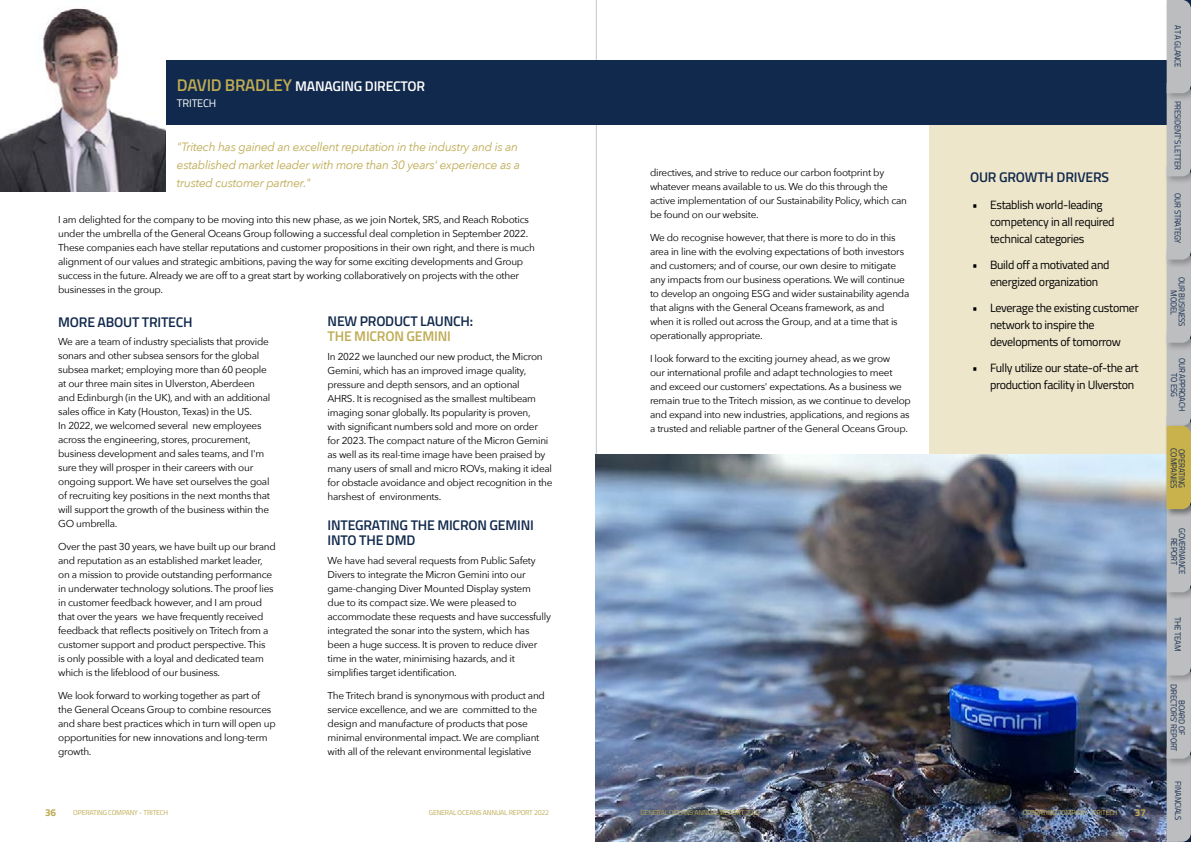
<style>
.page{position:relative;width:1191px;height:842px;background:#fff}
.page>*{position:absolute;margin:0;border:0;box-sizing:border-box;transform-origin:0 0}
.Mini_SubHeading{font:600 14px/15px "Titillium Web";letter-spacing:-.015em;color:#11294c}
.Subheading_Navy{font:600 14px "Titillium Web";letter-spacing:-.015em;color:#fff}
.Mini_SubHeading-2{font:600 14px "Titillium Web";letter-spacing:-.015em;color:#beab53}
.t1{font:12px/17px "Titillium Web";letter-spacing:-.025em;color:#000}
.Pull_Quote{font:italic 12px/18px "Avenir Next";letter-spacing:-.025em;color:#beab53}
.Mini_SubHeading_GOLD{font:11px "Titillium Web";letter-spacing:-.015em;color:#fff}
.Body_Text{font:10px/14px "Avenir Next";letter-spacing:-.025em;color:#000}
.t2{font:700 10px "Titillium Web";color:#beab53}
.t3{font:8.6px/8px "Titillium Web";letter-spacing:-.015em;color:#11294c;text-align:center;scale:.92 1}
.t4{font:7px "Titillium Web";letter-spacing:-.025em;color:#beab53}
.s1{font-size:17px;color:#beab53}
</style>
<div class="page">
<div style="left:929px;top:82px;width:262px;height:760px;background:#eee6cb"></div>
<hr style="left:596px;top:0;width:1px;height:841px;background:#c5c4ce">
<img style="left:595px;top:454px;width:569px;height:388px">
<div style="left:0;top:60px;width:1191px;height:65px;background:#11294c"></div>
<div style="left:1164px;top:746px;width:27px;height:96px;background:#000;opacity:.25"></div>
<div style="left:1164px;top:663px;width:27px;height:104px;background:#000;opacity:.25"></div>
<div style="left:1164px;top:580px;width:27px;height:104px;background:#000;opacity:.25"></div>
<div style="left:1164px;top:497px;width:27px;height:104px;background:#000;opacity:.25"></div>
<div style="left:1164px;top:81px;width:27px;height:104px;background:#000;opacity:.25"></div>
<div style="left:1164px;top:0;width:27px;height:102px;background:#000;opacity:.25"></div>
<div style="left:1164px;top:424px;width:27px;height:94px;background:#000;opacity:.25"></div>
<svg style="left:1166px;top:0;width:25px;height:842px;background:#b8b8b2"></svg>
<img style="left:0;top:8px;width:166px;height:184px">
<p class="Subheading_Navy" style="left:177px;top:76px;width:250px"><span class="s1">DAVID BRADLEY</span> MANAGING DIRECTOR</p>
<p class="Mini_SubHeading_GOLD" style="left:177px;top:95px;width:41px">TRITECH</p>
<p class="Pull_Quote" style="left:177px;top:137px;width:345px">"Tritech has gained an excellent reputation in the industry and is an established market leader with more than 30 years' experience as a trusted customer partner."</p>
<p class="Body_Text" style="left:58px;top:212px;width:478px">I am delighted for the company to be moving into this new phase, as we join Nortek, SRS, and Reach Robotics under the umbrella of the General Oceans Group following a successful deal completion in September 2022.<br>These companies each have stellar reputations and customer propositions in their own right, and there is much alignment of our values and strategic ambitions, paving the way for some exciting developments and Group success in the future. Already we are off to a great start by working collaboratively on projects with the other businesses in the group.</p>
<p class="Mini_SubHeading" style="left:58px;top:314px;width:136px">MORE ABOUT TRITECH</p>
<p class="Body_Text" style="left:58px;top:334px;width:214px">We are a team of industry specialists that provide sonars and other subsea sensors for the global subsea market; employing more than 60 people at our three main sites in Ulverston, Aberdeen and Edinburgh (in the UK), and with an additional sales office in Katy (Houston, Texas) in the US.<br>In 2022, we welcomed several new employees across the engineering, stores, procurement, business development and sales teams, and I'm sure they will prosper in their careers with our ongoing support. We have set ourselves the goal of recruiting key positions in the next months that will support the growth of the business within the GO umbrella.</p>
<p class="Body_Text" style="left:58px;top:539px;width:219px">Over the past 30 years, we have built up our brand and reputation as an established market leader, on a mission to provide outstanding performance in underwater technology solutions. The proof lies in customer feedback however, and I am proud that over the years we have frequently received feedback that reflects positively on Tritech from a customer support and product perspective. This<br>is only possible with a loyal and dedicated team which is the lifeblood of our business.</p>
<p class="Body_Text" style="left:58px;top:688px;width:219px">We look forward to working together as part of the General Oceans Group to combine resources and share best practices which in turn will open up opportunities for new innovations and long-term growth.</p>
<p class="Mini_SubHeading" style="left:328px;top:313px;width:147px">NEW PRODUCT LAUNCH:</p>
<p class="Mini_SubHeading-2" style="left:328px;top:326px;width:125px">THE MICRON GEMINI</p>
<p class="Body_Text" style="left:327px;top:349px;width:226px">In 2022 we launched our new product, the Micron Gemini, which has an improved image quality, pressure and depth sensors, and an optional<br>AHRS. It is recognised as the smallest multibeam imaging sonar globally. Its popularity is proven,<br>with significant numbers sold and more on order<br>for 2023. The compact nature of the Micron Gemini as well as its real-time image have been praised by many users of small and micro ROVs, making it ideal for obstacle avoidance and object recognition in the harshest of environments.</p>
<p class="Mini_SubHeading" style="left:328px;top:517px;width:208px">INTEGRATING THE MICRON GEMINI<br>INTO THE DMD</p>
<p class="Body_Text" style="left:327px;top:553px;width:225px">We have had several requests from Public Safety Divers to integrate the Micron Gemini into our game-changing Diver Mounted Display system<br>due to its compact size. We were pleased to accommodate these requests and have successfully integrated the sonar into the system, which has been a huge success. It is proven to reduce diver time in the water, minimising hazards, and it simplifies target identification.</p>
<p class="Body_Text" style="left:327px;top:688px;width:219px">The Tritech brand is synonymous with product and service excellence, and we are committed to the design and manufacture of products that pose minimal environmental impact. We are compliant with all of the relevant environmental legislative</p>
<p class="Body_Text" style="left:650px;top:165px;width:259px">directives, and strive to reduce our carbon footprint by whatever means available to us. We do this through the active implementation of our Sustainability Policy, which can be found on our website.</p>
<p class="Body_Text" style="left:650px;top:230px;width:261px">We do recognise however, that there is more to do in this area in line with the evolving expectations of both investors and customers; and of course, our own desire to mitigate any impacts from our business operations. We will continue to develop an ongoing ESG and wider sustainability agenda that aligns with the General Oceans framework, as and when it is rolled out across the Group, and at a time that is operationally appropriate.</p>
<p class="Body_Text" style="left:650px;top:351px;width:262px">I look forward to the exciting journey ahead, as we grow<br>our international profile and adapt technologies to meet and exceed our customers' expectations. As a business we remain true to the Tritech mission, as we continue to develop and expand into new industries, applications, and regions as a trusted and reliable partner of the General Oceans Group.</p>
<p class="Mini_SubHeading" style="left:970px;top:169px;width:140px">OUR GROWTH DRIVERS</p>
<p class="t1" style="left:990px;top:195px;width:126px;text-indent:-18px">• Establish world-leading competency in all required technical categories</p>
<p class="t1" style="left:972px;top:255px;width:139px;text-align:center">• Build off a motivated and energized organization</p>
<p class="t1" style="left:990px;top:298px;width:150px;text-indent:-18px">• Leverage the existing customer network to inspire the developments of tomorrow</p>
<p class="t1" style="left:990px;top:358px;width:150px;text-indent:-18px">• Fully utilize our state-of-the art production facility in Ulverston</p>
<p class="t2" style="left:45px;top:805px;width:13px">36</p>
<p class="t4" style="left:73px;top:807px;width:96px">OPERATING COMPANY - TRITECH</p>
<p class="t4" style="left:429px;top:807px;width:122px">GENERAL OCEANS ANNUAL REPORT 2022</p>
<p class="t4" style="left:640px;top:807px;width:122px">GENERAL OCEANS ANNUAL REPORT 2022</p>
<p class="t4" style="left:1022px;top:807px;width:96px">OPERATING COMPANY - TRITECH</p>
<p class="t2" style="left:1134px;top:805px;width:13px">37</p>
<p class="t3" style="left:1182px;top:25px;width:48px;rotate:90deg">AT A GLANCE</p>
<p class="t3" style="left:1182px;top:101px;width:77px;rotate:90deg">PRESIDENT'S LETTER</p>
<p class="t3" style="left:1182px;top:193px;width:56px;rotate:90deg">OUR STRATEGY</p>
<p class="t3" style="left:1186px;top:277px;width:55px;rotate:90deg">OUR BUSINESS<br>MODEL</p>
<p class="t3" style="left:1186px;top:358px;width:59px;rotate:90deg">OUR APPROACH<br>TO ESG</p>
<p class="t3" style="left:1178px;top:448px;width:45px;rotate:90deg">COMPANIES</p>
<p class="t3" style="left:1186px;top:449px;width:43px;rotate:90deg">OPERATING</p>
<p class="t3" style="left:1186px;top:528px;width:52px;rotate:90deg">GOVERNANCE<br>REPORT</p>
<p class="t3" style="left:1182px;top:617px;width:39px;rotate:90deg">THE TEAM</p>
<p class="t3" style="left:1186px;top:684px;width:75px;rotate:90deg">BOARD OF<br>DIRECTORS' REPORT</p>
<p class="t3" style="left:1182px;top:781px;width:44px;rotate:90deg">FINANCIALS</p>
</div>
